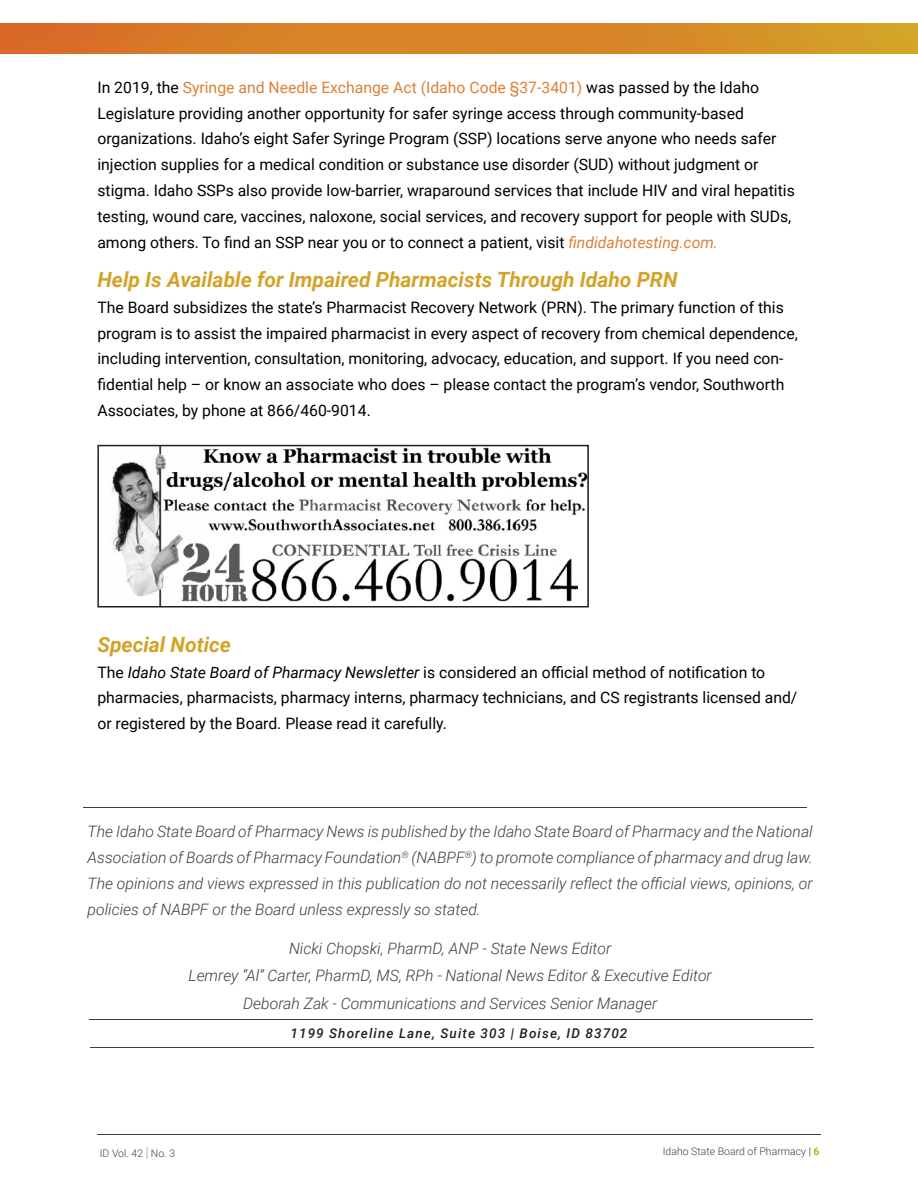
<style>
.page{position:relative;width:918px;height:1188px;background:#fff}
.page>*{position:absolute;margin:0;border:0;box-sizing:border-box;transform-origin:0 0}
.Header_1{font:italic 700 21px "Roboto";color:#d2a328}
.Header_1-2{font:15.75px/25.8px "Roboto";color:#000}
.Paragraph{font:15.75px/25.8px "Roboto";color:#000}
.Editorial{font:italic 300 15.75px/25.8px "Roboto";color:#3e3e3f;text-align:justify}
.Paragraph-2{font:italic 300 15.75px "Roboto";color:#3e3e3f}
.t1{font:italic 500 13.5px "Roboto";letter-spacing:.08em;color:#231f20}
.t2{font:300 10.5px "Roboto";color:#3e3e3f}
.s1{color:#db8137}
.s2{font-style:italic;color:#db8137}
.s3{font-style:italic}
.s4{font-weight:100;font-size:13.5px}
.s5{color:#231f20}
.s6{font-weight:700;color:#d2a328}
</style>
<div class="page">
<hr style="left:97px;top:1135px;width:724px;height:1px;background:#3e3e3f">
<img style="left:0;top:24px;width:918px;height:30px">
<img style="left:111px;top:448px;width:475px;height:157px">
<div style="left:97px;top:445px;width:492px;height:163px;border:2px solid #231f20"></div>
<hr style="left:83px;top:808px;width:724px;height:1px;background:#3e3e3f">
<hr style="left:89px;top:1020px;width:724px;height:1px;background:#3e3e3f">
<hr style="left:90px;top:1047px;width:724px;height:1px;background:#3e3e3f">
<p class="Paragraph" style="left:97px;top:74px;width:699px">In 2019, the <span class="s1">Syringe and Needle Exchange Act (Idaho Code §37-3401)</span> was passed by the Idaho Legislature providing another opportunity for safer syringe access through community-based organizations. Idaho’s eight Safer Syringe Program (SSP) locations serve anyone who needs safer injection supplies for a medical condition or substance use disorder (SUD) without judgment or stigma. Idaho SSPs also provide low-barrier, wraparound services that include HIV and viral hepatitis testing, wound care, vaccines, naloxone, social services, and recovery support for people with SUDs, among others. To find an SSP near you or to connect a patient, visit <span class="s2">findidahotesting.com.</span></p>
<p class="Header_1" style="left:97px;top:265px;width:582px">Help Is Available for Impaired Pharmacists Through Idaho PRN</p>
<p class="Header_1-2" style="left:97px;top:294px;width:702px">The Board subsidizes the state’s Pharmacist Recovery Network (PRN). The primary function of this program is to assist the impaired pharmacist in every aspect of recovery from chemical dependence, including intervention, consultation, monitoring, advocacy, education, and support. If you need con&shy;fidential help – or know an associate who does – please contact the program’s vendor, Southworth Associates, by phone at 866/460-9014.</p>
<p class="Header_1" style="left:97px;top:630px;width:135px">Special Notice</p>
<p class="Header_1-2" style="left:97px;top:658px;width:702px">The <span class="s3">Idaho State Board of Pharmacy Newsletter</span> is considered an official method of notification to pharmacies, pharmacists, pharmacy interns, pharmacy technicians, and CS registrants licensed and/ or registered by the Board. Please read it carefully.</p>
<p class="Editorial" style="left:88px;top:818px;width:727px">The Idaho State Board of Pharmacy News is published by the Idaho State Board of Pharmacy and the National Association of Boards of Pharmacy Foundation<sup>®</sup> (NABPF<sup>®</sup>) to promote compliance of pharmacy and drug law.<br>The opinions and views expressed in this publication do not necessarily reflect the official views, opinions, or policies of NABPF or the Board unless expressly so stated.</p>
<p class="Paragraph-2" style="left:289px;top:937px;width:324px">Nicki Chopski, PharmD, ANP - State News Editor</p>
<p class="Paragraph-2" style="left:189px;top:965px;width:525px">Lemrey “Al” Carter, PharmD, MS, RPh - National News Editor &amp; Executive Editor</p>
<p class="Paragraph-2" style="left:243px;top:992px;width:416px">Deborah Zak - Communications and Services Senior Manager</p>
<p class="t1" style="left:291px;top:1024px;width:338px">1199 Shoreline Lane, Suite 303 | Boise, ID 83702</p>
<p class="t2" style="left:100px;top:1146px;width:77px">ID Vol. 42 <span class="s4">|</span> No. 3</p>
<p class="t2" style="left:663px;top:1144px;width:158px">Idaho State Board of Pharmacy <span class="s5">|</span> <span class="s6">6</span></p>
</div>
